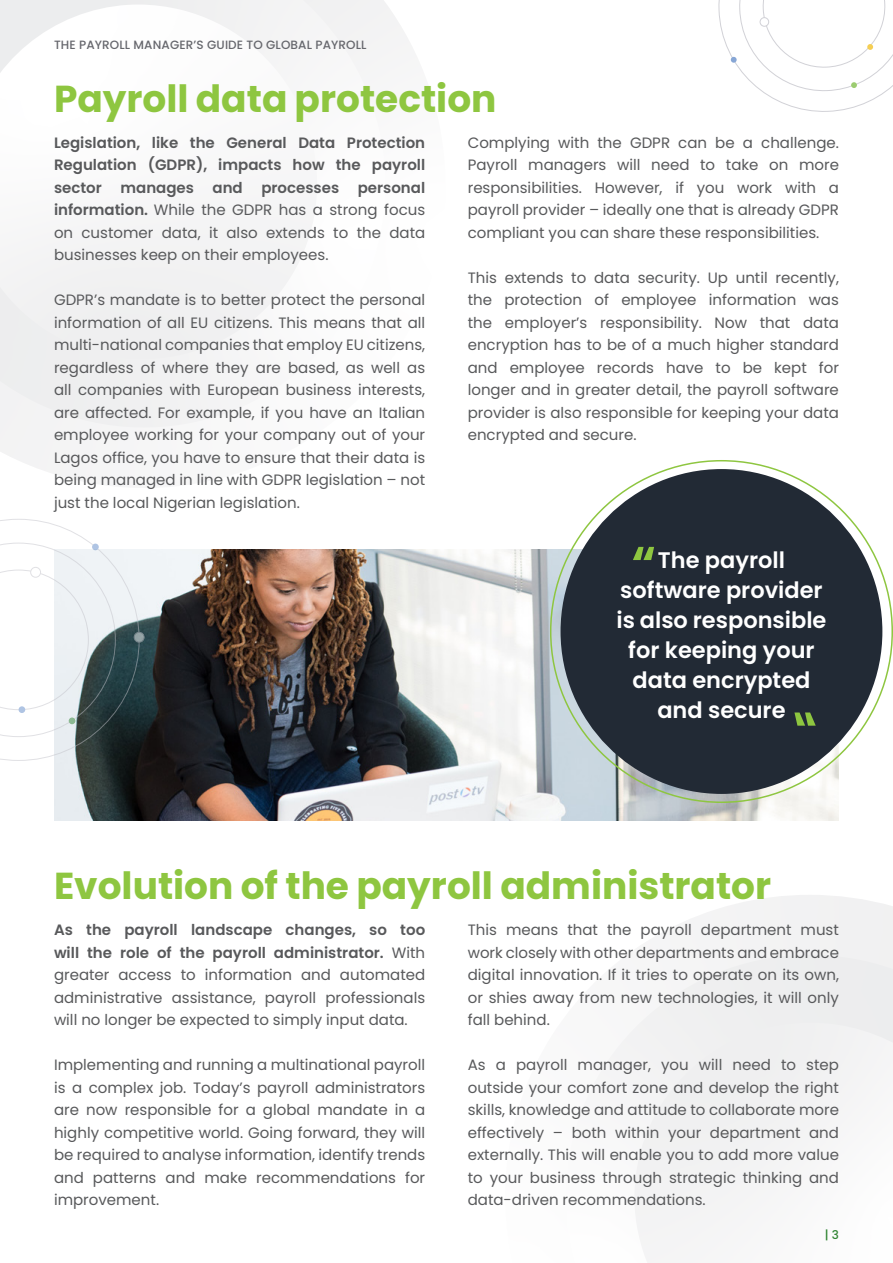
<style>
.page{position:relative;width:893px;height:1263px;background:#fff}
.page>*{position:absolute;margin:0;border:0;box-sizing:border-box;transform-origin:0 0}
.t1{font:700 37.5px "Poppins";color:#8ec640}
.t2{font:600 22.5px/30px "Poppins";color:#fff;text-align:center}
.t3{font:15px/22.5px "Poppins";color:#58595b;text-align:justify}
.t4{font:600 15px/22.5px "Poppins";color:#58595b;text-align:justify}
.t5{font:500 12px "Poppins";letter-spacing:.01em;color:#66676d}
.t6{font:500 12px "Poppins";color:#2f8432}
.s1{font-weight:400}
.s2{font-weight:600}
</style>
<div class="page">
<svg style="left:0;top:35px;width:410px;height:447px"></svg>
<svg style="left:0;top:0;width:405px;height:447px"></svg>
<svg style="left:0;top:5px;width:333px;height:370px"></svg>
<svg style="left:684px;top:895px;width:209px;height:60px"></svg>
<div style="left:601px;top:955px;width:292px;height:124px;background:#efeff0"></div>
<div style="left:611px;top:1023px;width:282px;height:240px;background:#f4f4f4"></div>
<img style="left:54px;top:550px;width:785px;height:270px">
<svg style="left:0;top:519px;width:140px;height:242px"></svg>
<div style="left:92px;top:544px;width:7px;height:6px;background:#afc4e3;border-radius:50%"></div>
<div style="left:19px;top:706px;width:6px;height:7px;background:#afc4e3;border-radius:50%"></div>
<div style="left:69px;top:717px;width:6px;height:7px;background:#8cb992;border-radius:50%"></div>
<div style="left:134px;top:632px;width:10px;height:10px;background:#94a3a5;border-radius:50%"></div>
<div style="left:134px;top:632px;width:11px;height:11px;border:1px solid #c2c2c9;border-radius:50%"></div>
<div style="left:31px;top:567px;width:10px;height:10px;background:#fff;border-radius:50%"></div>
<div style="left:30px;top:567px;width:11px;height:11px;border:1px solid #c2c2c9;border-radius:50%"></div>
<svg style="left:719px;top:0;width:174px;height:112px"></svg>
<div style="left:760px;top:18px;width:9px;height:8px;background:#fff;border-radius:50%"></div>
<div style="left:760px;top:17px;width:9px;height:10px;border:1px solid #c2c2c9;border-radius:50%"></div>
<div style="left:561px;top:469px;width:321px;height:325px;background:#222a35;border-radius:50%"></div>
<svg style="left:633px;top:547px;width:21px;height:13px"></svg>
<svg style="left:794px;top:712px;width:22px;height:14px"></svg>
<p class="t5" style="left:54px;top:38px;width:314px">THE PAYROLL MANAGER’S GUIDE TO GLOBAL PAYROLL</p>
<h1 class="t1" style="left:54px;top:77px;width:444px">Payroll data protection</h1>
<p class="t4" style="left:54px;top:132px;width:373px">Legislation, like the General Data Protection Regulation (GDPR), impacts how the payroll sector manages and processes personal information. <span class="s1">While the GDPR has a strong focus on customer data, it also extends to the data businesses keep on their employees.</span></p>
<p class="t3" style="left:54px;top:289px;width:373px">GDPR’s mandate is to better protect the personal information of all EU citizens. This means that all multi-national companies that employ EU citizens, regardless of where they are based, as well as all companies with European business interests, are affected. For example, if you have an Italian employee working for your company out of your Lagos office, you have to ensure that their data is being managed in line with GDPR legislation – not just the local Nigerian legislation.</p>
<p class="t3" style="left:468px;top:132px;width:373px">Complying with the GDPR can be a challenge.<br>Payroll managers will need to take on more responsibilities. However, if you work with a payroll provider – ideally one that is already GDPR compliant you can share these responsibilities.</p>
<p class="t3" style="left:468px;top:267px;width:373px">This extends to data security. Up until recently, the protection of employee information was the employer’s responsibility. Now that data encryption has to be of a much higher standard and employee records have to be kept for longer and in greater detail, the payroll software provider is also responsible for keeping your data encrypted and secure.</p>
<h2 class="t2" style="left:616px;top:545px;width:212px">The payroll software provider is also responsible for keeping your data encrypted and secure</h2>
<h1 class="t1" style="left:54px;top:864px;width:719px">Evolution of the payroll administrator</h1>
<p class="t3" style="left:54px;top:919px;width:373px"><span class="s2">As the payroll landscape changes, so too will the role of the payroll administrator.</span> With greater access to information and automated administrative assistance, payroll professionals will no longer be expected to simply input data.</p>
<p class="t3" style="left:54px;top:1054px;width:373px">Implementing and running a multinational payroll is a complex job. Today’s payroll administrators are now responsible for a global mandate in a highly competitive world. Going forward, they will be required to analyse information, identify trends and patterns and make recommendations for improvement.</p>
<p class="t3" style="left:468px;top:919px;width:373px">This means that the payroll department must work closely with other departments and embrace digital innovation. If it tries to operate on its own, or shies away from new technologies, it will only fall behind.</p>
<p class="t3" style="left:468px;top:1054px;width:373px">As a payroll manager, you will need to step outside your comfort zone and develop the right skills, knowledge and attitude to collaborate more effectively – both within your department and externally. This will enable you to add more value to your business through strategic thinking and data-driven recommendations.</p>
<p class="t6" style="left:825px;top:1228px;width:16px">| 3</p>
</div>
